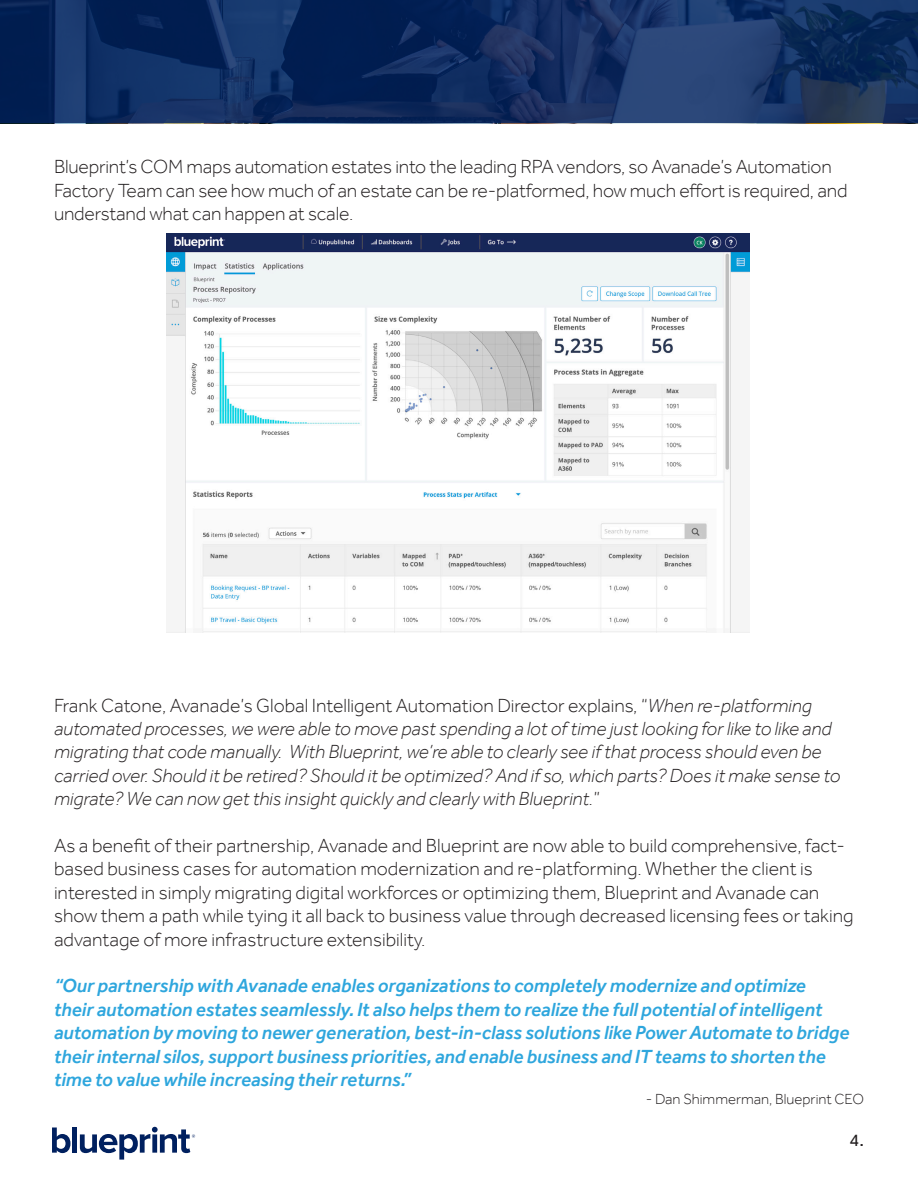
<style>
.page{position:relative;width:918px;height:1188px;background:#fff}
.page>*{position:absolute;margin:0;border:0;box-sizing:border-box;transform-origin:0 0}
.t1{font:300 19.5px/23.4px "Effra";color:#231f20}
.t2{font:italic 300 19.5px/23.4px "Effra";color:#231f20}
.t3{font:italic 500 19.5px/23.4px "Effra";color:#2ea6dd}
.t4{font:18px "Effra";color:#231f20}
.t5{font:300 15px "Effra";color:#231f20}
.s1{font-style:normal}
</style>
<div class="page">
<svg style="left:52px;top:1128px;width:18px;height:25px"></svg>
<hr style="left:73px;top:1128px;width:4px;height:25px;background:#00205f">
<svg style="left:80px;top:1127px;width:115px;height:33px"></svg>
<svg style="left:0;top:0;width:918px;height:123px;background:#122e60"></svg>
<img style="left:166px;top:233px;width:584px;height:400px">
<p class="t1" style="left:54px;top:155px;width:795px">Blueprint’s COM maps automation estates into the leading RPA vendors, so Avanade’s Automation<br>Factory Team can see how much of an estate can be re-platformed, how much effort is required, and understand what can happen at scale.</p>
<p class="t2" style="left:54px;top:693px;width:788px"><span class="s1">Frank Catone, Avanade’s Global Intelligent Automation Director explains, “</span>When re-platforming automated processes, we were able to move past spending a lot of time just looking for like to like and migrating that code manually. With Blueprint, we’re able to clearly see if that process should even be carried over. Should it be retired? Should it be optimized? And if so, which parts? Does it make sense to migrate? We can now get this insight quickly and clearly with Blueprint.<span class="s1">”</span></p>
<p class="t1" style="left:54px;top:833px;width:801px">As a benefit of their partnership, Avanade and Blueprint are now able to build comprehensive, fact&shy;based business cases for automation modernization and re-platforming. Whether the client is interested in simply migrating digital workforces or optimizing them, Blueprint and Avanade can show them a path while tying it all back to business value through decreased licensing fees or taking advantage of more infrastructure extensibility.</p>
<p class="t3" style="left:54px;top:974px;width:797px">“Our partnership with Avanade enables organizations to completely modernize and optimize their automation estates seamlessly. It also helps them to realize the full potential of intelligent automation by moving to newer generation, best-in-class solutions like Power Automate to bridge their internal silos, support business priorities, and enable business and IT teams to shorten the time to value while increasing their returns.”</p>
<p class="t5" style="left:646px;top:1090px;width:220px">- Dan Shimmerman, Blueprint CEO</p>
<p class="t4" style="left:850px;top:1129px;width:16px">4.</p>
</div>
